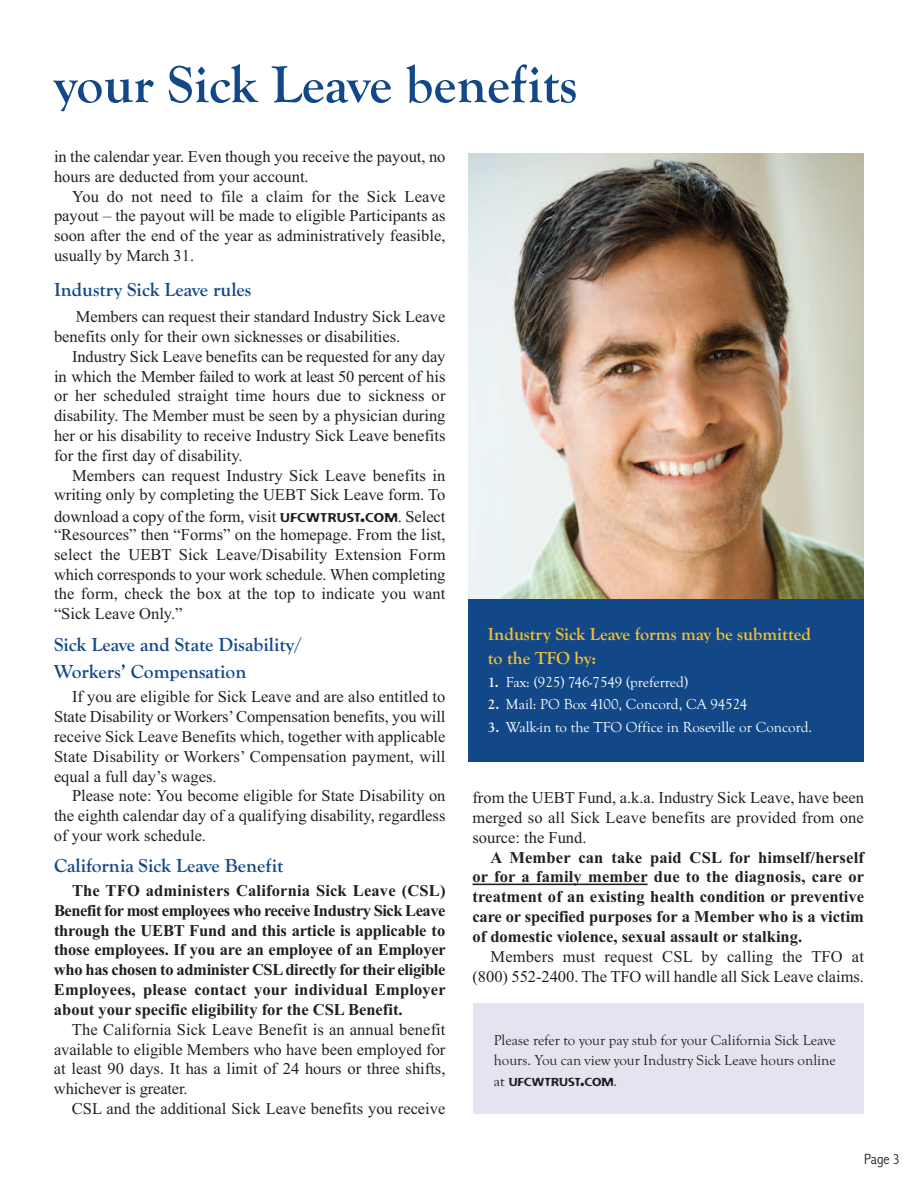
<style>
.page{position:relative;width:918px;height:1188px;background:#fff}
.page>*{position:absolute;margin:0;border:0;box-sizing:border-box;transform-origin:0 0}
.t1{font:700 54px "Goudy Old Style T";color:#124888}
.t2{font:700 19.5px/26.5px "Goudy Old Style T";color:#124888}
.t3{font:700 18px/24.5px "Goudy Old Style T";color:#f7c030}
.t4{font:16.5px/19.8px "Times New Roman";color:#231f20;text-align:justify}
.t5{font:700 16.5px/19.8px "Times New Roman";color:#231f20;text-align:justify}
.t6{font:15px "Goudy Old Style T";color:#fff}
.t7{font:15px/20.4px "Goudy Old Style T";color:#231f20}
.t8{font:300 condensed 15px "Abadi";color:#231f20}
.t9{font:11.25px "Flexure";letter-spacing:-.03em;color:#231f20}
.s1{font-family:"Flexure";font-size:12.3px}
.s2{font-family:"Flexure"}
.s3{font-weight:700}
.s4{font-family:"Goudy Old Style T";font-size:15px}
.s5{font-size:15px}
</style>
<div class="page">
<hr style="left:473px;top:884px;width:175px;height:1px;background:#231f20">
<img style="left:468px;top:153px;width:396px;height:446px">
<div style="left:468px;top:599px;width:396px;height:163px;background:#124888"></div>
<div style="left:474px;top:1004px;width:390px;height:110px;background:#e3e4ef"></div>
<h1 class="t1" style="left:54px;top:54px;width:525px">your Sick Leave benefits</h1>
<p class="t4" style="left:54px;top:146px;width:393px">in the calendar year. Even though you receive the payout, no hours are deducted from your account.</p>
<p class="t4" style="left:54px;top:186px;width:393px;text-indent:18px">You do not need to file a claim for the Sick Leave payout – the payout will be made to eligible Participants as soon after the end of the year as administratively feasible, usually by March 31.</p>
<p class="t2" style="left:54px;top:277px;width:199px">Industry Sick Leave rules</p>
<p class="t4" style="left:54px;top:306px;width:393px;text-indent:22px">Members can request their standard Industry Sick Leave benefits only for their own sicknesses or disabilities.</p>
<p class="t4" style="left:54px;top:346px;width:393px;text-indent:18px">Industry Sick Leave benefits can be requested for any day in which the Member failed to work at least 50 percent of his or her scheduled straight time hours due to sickness or disability. The Member must be seen by a physician during her or his disability to receive Industry Sick Leave benefits for the first day of disability.</p>
<p class="t4" style="left:54px;top:465px;width:393px;text-align:right">Members can request Industry Sick Leave benefits in writing only by completing the UEBT Sick Leave form. To</p>
<p class="t4" style="left:54px;top:507px;width:393px;line-height:18.3px">download a copy of the form, visit <span class="s1">UFCWTRUST</span><span class="s2">.</span><span class="s1">COM</span>. Select “Resources” then “Forms” on the homepage. From the list,</p>
<p class="t4" style="left:54px;top:544px;width:393px">select the UEBT Sick Leave/Disability Extension Form which corresponds to your work schedule. When completing the form, check the box at the top to indicate you want “Sick Leave Only.”</p>
<p class="t2" style="left:54px;top:632px;width:249px">Sick Leave and State Disability/<br>Workers’ Compensation</p>
<p class="t4" style="left:54px;top:687px;width:393px;text-indent:18px">If you are eligible for Sick Leave and are also entitled to State Disability or Workers’Compensation benefits, you will receive Sick Leave Benefits which, together with applicable State Disability or Workers’ Compensation payment, will equal a full day’s wages.</p>
<p class="t4" style="left:54px;top:786px;width:393px;text-indent:18px">Please note: You become eligible for State Disability on the eighth calendar day of a qualifying disability, regardless of your work schedule.</p>
<p class="t2" style="left:54px;top:852px;width:231px">California Sick Leave Benefit</p>
<p class="t5" style="left:54px;top:880px;width:393px;text-indent:18px">The TFO administers California Sick Leave (CSL)<br>Benefit for most employees who receive Industry Sick Leave through the UEBT Fund and this article is applicable to those employees. If you are an employee of an Employer who has chosen to administer CSLdirectly for their eligible Employees, please contact your individual Employer about your specific eligibility for the CSL Benefit.</p>
<p class="t4" style="left:54px;top:1019px;width:393px;text-indent:18px">The California Sick Leave Benefit is an annual benefit available to eligible Members who have been employed for at least 90 days. It has a limit of 24 hours or three shifts, whichever is greater.</p>
<p class="t4" style="left:72px;top:1098px;width:375px">CSL and the additional Sick Leave benefits you receive</p>
<p class="t3" style="left:488px;top:622px;width:325px">Industry Sick Leave forms may be submitted to the TFO by:</p>
<p class="t6" style="left:488px;top:674px;width:202px"><span class="s3">1.</span> Fax: (925) 746-7549 (preferred)</p>
<p class="t6" style="left:488px;top:696px;width:261px"><span class="s3">2.</span> Mail: PO Box 4100, Concord, CA 94524</p>
<p class="t6" style="left:488px;top:719px;width:326px"><span class="s3">3.</span> Walk-in to the TFO Office in Roseville or Concord.</p>
<p class="t4" style="left:472px;top:788px;width:393px">from the UEBT Fund, a.k.a. Industry Sick Leave, have been merged so all Sick Leave benefits are provided from one source: the Fund.</p>
<p class="t5" style="left:472px;top:847px;width:393px;text-indent:18px">A Member can take paid CSL for himself/herself or for a family member due to the diagnosis, care or treatment of an existing health condition or preventive care or specified purposes for a Member who is a victim of domestic violence, sexual assault or stalking.</p>
<p class="t4" style="left:472px;top:946px;width:393px;text-align:right">Members must request CSL by calling the TFO at (800) 552-2400. The TFO will handle all Sick Leave claims.</p>
<p class="t7" style="left:494px;top:1030px;width:343px">Please refer to your pay stub for your California Sick Leave hours. You can view your Industry Sick Leave hours online</p>
<p class="t9" style="left:494px;top:1075px;width:125px"><span class="s4">at</span> UFCWTRUST<span class="s5">.</span>COM<span class="s4">.</span></p>
<p class="t8" style="left:864px;top:1150px;width:37px">Page 3</p>
</div>
